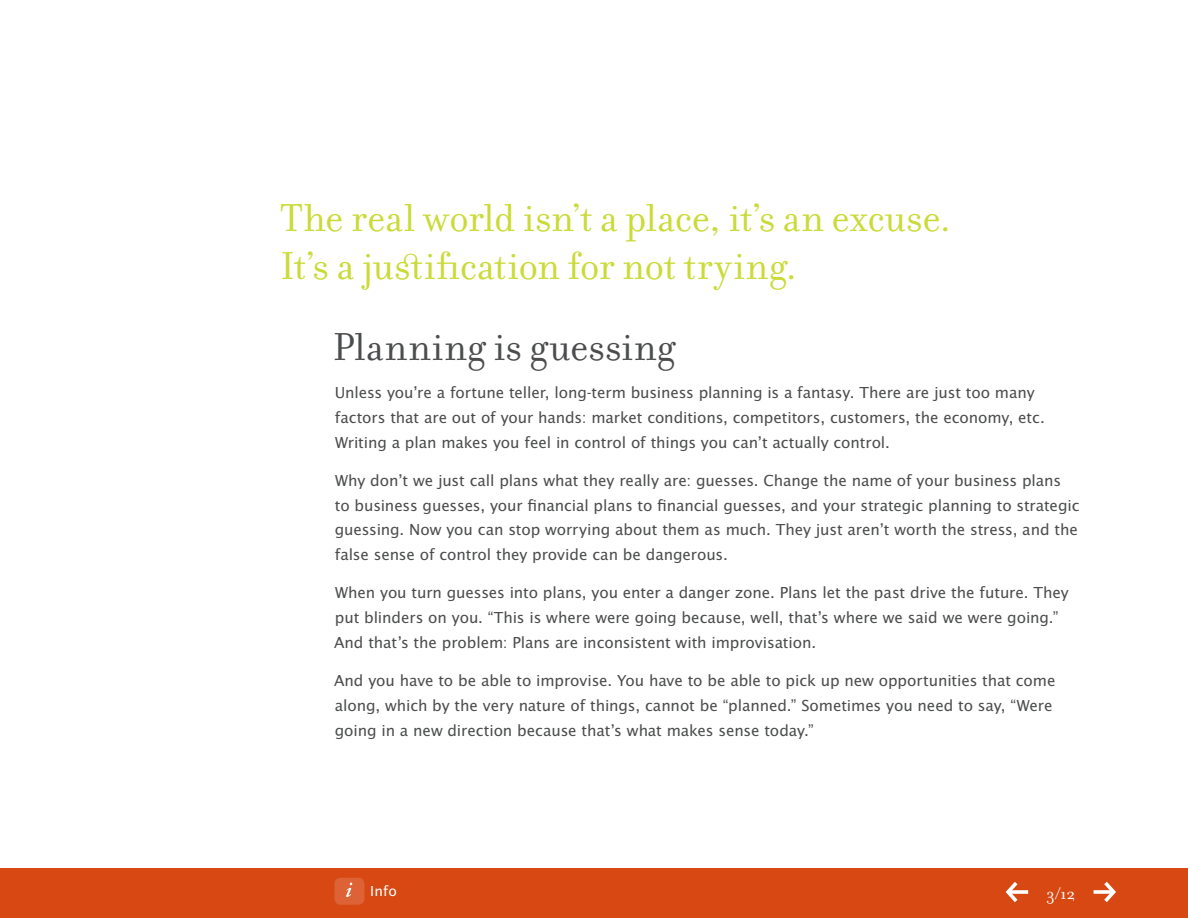
<style>
.page{position:relative;width:1188px;height:918px;background:#fff}
.page>*{position:absolute;margin:0;border:0;box-sizing:border-box;transform-origin:0 0}
.t1{font:42px/48px "Filosofia OT";color:#cadb37}
.t2{font:42px "Filosofia OT";letter-spacing:.015em;color:#4b4c4d}
.t3{font:18px "Filosofia OT";color:#fff}
.t4{font:16.5px/24.8px "Lucida Sans EFOP";letter-spacing:-.005em;color:#4b4c4d}
.t5{font:15px "Lucida Sans EFOP";color:#fff}
</style>
<div class="page">
<div style="left:0;top:869px;width:1188px;height:49px;background:#d74812"></div>
<div style="left:334px;top:878px;width:30px;height:27px;background:#dd6336;border-radius:6px"></div>
<svg style="left:346px;top:883px;width:6px;height:14px"></svg>
<svg style="left:1006px;top:882px;width:22px;height:20px"></svg>
<svg style="left:1094px;top:882px;width:22px;height:20px"></svg>
<h1 class="t1" style="left:280px;top:194px;width:672px">The real world isn’t a place, it’s an excuse.<br>It’s a justification for not trying.</h1>
<h1 class="t2" style="left:333px;top:324px;width:344px">Planning is guessing</h1>
<p class="t4" style="left:335px;top:381px;width:712px">Unless you’re a fortune teller, long-term business planning is a fantasy. There are just too many factors that are out of your hands: market conditions, competitors, customers, the economy, etc.<br>Writing a plan makes you feel in control of things you can’t actually control.</p>
<p class="t4" style="left:335px;top:469px;width:746px">Why don’t we just call plans what they really are: guesses. Change the name of your business plans to business guesses, your financial plans to financial guesses, and your strategic planning to strategic guessing. Now you can stop worrying about them as much. They just aren’t worth the stress, and the false sense of control they provide can be dangerous.</p>
<p class="t4" style="left:334px;top:581px;width:736px">When you turn guesses into plans, you enter a danger zone. Plans let the past drive the future. They put blinders on you. “This is where were going because, well, that’s where we said we were going.”<br>And that’s the problem: Plans are inconsistent with improvisation.</p>
<p class="t4" style="left:334px;top:669px;width:723px">And you have to be able to improvise. You have to be able to pick up new opportunities that come along, which by the very nature of things, cannot be “planned.” Sometimes you need to say, “Were going in a new direction because that’s what makes sense today.”</p>
<p class="t5" style="left:370px;top:883px;width:28px">Info</p>
<p class="t3" style="left:1047px;top:884px;width:30px">3/12</p>
</div>
